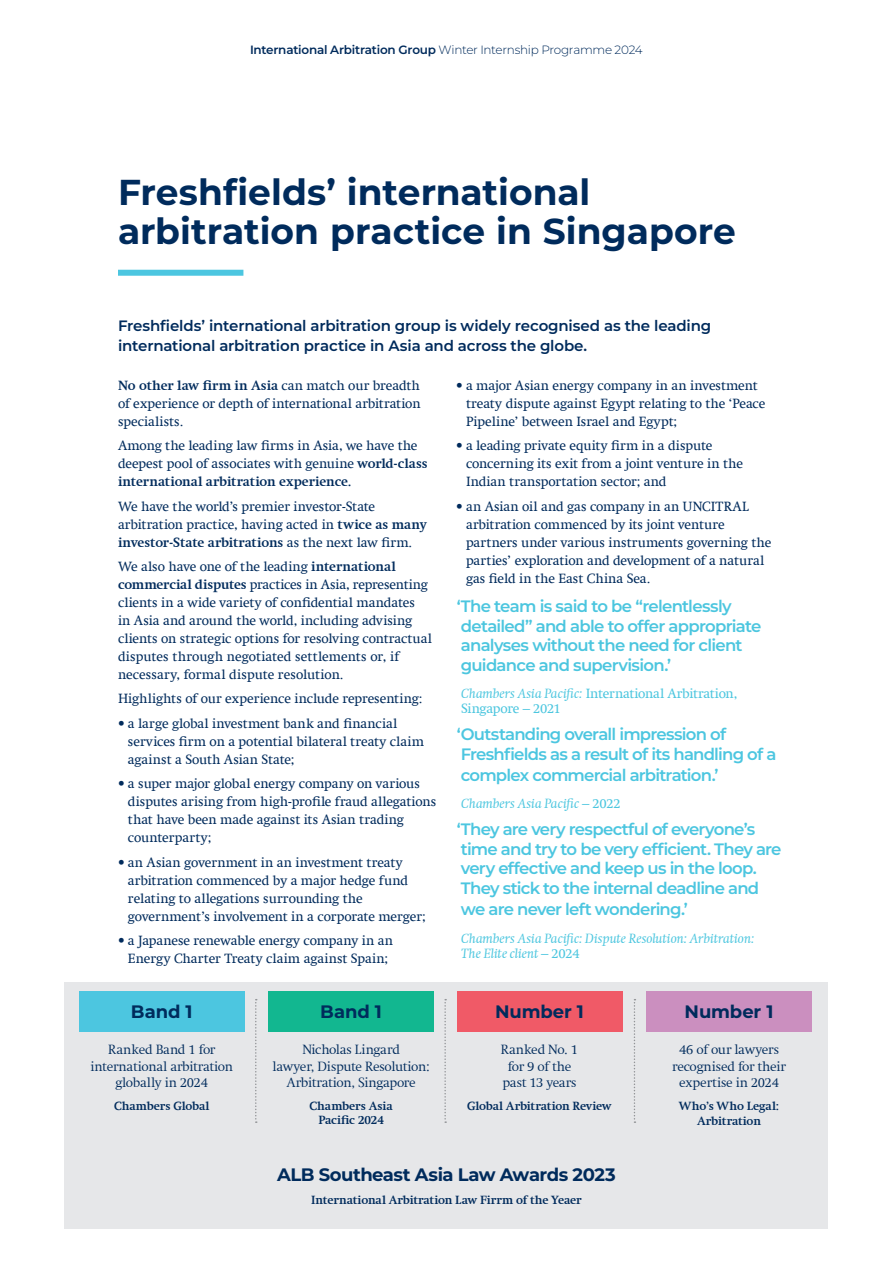
<style>
.page{position:relative;width:893px;height:1263px;background:#fff}
.page>*{position:absolute;margin:0;border:0;box-sizing:border-box;transform-origin:0 0}
.Page_title_L1{font:700 36px/39px "Montserrat";color:#002b5c}
.Bodytext{font:700 18px "Montserrat";letter-spacing:-.025em;color:#002b5c}
.Pullout_figure{font:700 18px "Montserrat";letter-spacing:-.005em;color:#002b5c}
.Bodytext-2{font:600 16.5px/19.5px "Montserrat";letter-spacing:-.045em;color:#4cc6e0}
.Bodytext-3{font:600 16.5px/19.5px "Montserrat";letter-spacing:-.045em;color:#4cc6df}
.Bodytext-4{font:600 15px/19.5px "Montserrat";letter-spacing:-.01em;color:#002b5c}
.Bodytext-5{font:13.5px/18px "Swift Com";letter-spacing:-.005em;color:#002b5c}
.Bodytext-6{font:300 13.5px/16.5px "Swift Com";letter-spacing:-.02em;color:#002b5c;text-align:center}
.Bodytext-7{font:italic 13.5px/15px "Swift Com";color:#4cc6df}
.Bodytext-8{font:13.5px/15px "Swift Com";letter-spacing:-.025em;color:#4cc6df}
.Bodytext_no_space{font:700 12px/14.4px "Swift Com";letter-spacing:-.01em;color:#002b5c;text-align:center}
.t1{font:600 12px "Montserrat";letter-spacing:-.02em;color:#002b5c}
.s1{font-weight:300}
.s2{font-weight:700}
.s3{font-style:italic}
.s4{font-style:normal}
</style>
<div class="page">
<div style="left:118px;top:270px;width:125px;height:6px;background:#4cc6e0"></div>
<div style="left:65px;top:982px;width:763px;height:247px;background:#e6e7e9"></div>
<svg style="left:634px;top:999px;width:1px;height:124px"></svg>
<svg style="left:444px;top:999px;width:2px;height:124px"></svg>
<svg style="left:255px;top:999px;width:2px;height:124px"></svg>
<div style="left:268px;top:992px;width:166px;height:40px;background:#12b790"></div>
<div style="left:79px;top:992px;width:165px;height:40px;background:#4cc6e0"></div>
<div style="left:457px;top:992px;width:165px;height:40px;background:#f05a67"></div>
<div style="left:646px;top:992px;width:166px;height:40px;background:#cb8fbf"></div>
<p class="t1" style="left:250px;top:42px;width:394px">International Arbitration Group <span class="s1">Winter Internship Programme 2024</span></p>
<p class="Page_title_L1" style="left:118px;top:172px;width:619px">Freshfields’ international arbitration practice in Singapore</p>
<p class="Bodytext-4" style="left:118px;top:316px;width:595px">Freshfields’ international arbitration group is widely recognised as the leading international arbitration practice in Asia and across the globe.</p>
<p class="Bodytext-5" style="left:118px;top:376px;width:304px;text-align:justify"><span class="s2">No other law firm in Asia</span> can match our breadth of experience or depth of international arbitration specialists.</p>
<p class="Bodytext-5" style="left:118px;top:437px;width:311px">Among the leading law firms in Asia, we have the deepest pool of associates with genuine <span class="s2">world-class international arbitration experience.</span></p>
<p class="Bodytext-5" style="left:118px;top:497px;width:310px">We have the world’s premier investor-State arbitration practice, having acted in <span class="s2">twice as many investor-State arbitrations</span> as the next law firm.</p>
<p class="Bodytext-5" style="left:118px;top:557px;width:315px">We also have one of the leading <span class="s2">international commercial disputes</span> practices in Asia, representing clients in a wide variety of confidential mandates<br>in Asia and around the world, including advising clients on strategic options for resolving contractual disputes through negotiated settlements or, if necessary, formal dispute resolution.</p>
<p class="Bodytext-5" style="left:118px;top:690px;width:306px">Highlights of our experience include representing:</p>
<p class="Bodytext-5" style="left:128px;top:714px;width:298px;text-indent:-10px">• a large global investment bank and financial services firm on a potential bilateral treaty claim against a South Asian State;</p>
<p class="Bodytext-5" style="left:128px;top:775px;width:310px;text-indent:-10px">• a super major global energy company on various disputes arising from high-profile fraud allegations that have been made against its Asian trading counterparty;</p>
<p class="Bodytext-5" style="left:128px;top:853px;width:299px;text-indent:-10px">• an Asian government in an investment treaty arbitration commenced by a major hedge fund relating to allegations surrounding the government’s involvement in a corporate merger;</p>
<p class="Bodytext-5" style="left:118px;top:931px;width:277px;text-align:center">• a Japanese renewable energy company in an<br>Energy Charter Treaty claim against Spain;</p>
<p class="Bodytext-5" style="left:466px;top:376px;width:301px;text-indent:-10px">• a major Asian energy company in an investment treaty dispute against Egypt relating to the ‘Peace<br>Pipeline’ between Israel and Egypt;</p>
<p class="Bodytext-5" style="left:466px;top:437px;width:278px;text-indent:-10px">• a leading private equity firm in a dispute concerning its exit from a joint venture in the<br>Indian transportation sector; and</p>
<p class="Bodytext-5" style="left:466px;top:497px;width:307px;text-indent:-10px">• an Asian oil and gas company in an UNCITRAL arbitration commenced by its joint venture partners under various instruments governing the parties’ exploration and development of a natural gas field in the East China Sea.</p>
<p class="Bodytext-3" style="left:457px;top:596px;width:306px">‘The team is said to be “relentlessly detailed” and able to offer appropriate analyses without the need for client guidance and supervision.’</p>
<p class="Bodytext-8" style="left:461px;top:686px;width:278px"><span class="s3">Chambers Asia Pacific:</span> International Arbitration,<br>Singapore – 2021</p>
<p class="Bodytext-2" style="left:457px;top:724px;width:321px">‘Outstanding overall impression of<br>Freshfields as a result of its handling of a</p>
<p class="Bodytext-2" style="left:461px;top:765px;width:259px">complex commercial arbitration.’</p>
<p class="Bodytext-7" style="left:461px;top:796px;width:161px">Chambers Asia Pacific <span class="s4">– 2022</span></p>
<p class="Bodytext-2" style="left:457px;top:819px;width:326px">‘They are very respectful of everyone’s time and try to be very efficient. They are very effective and keep us in the loop.<br>They stick to the internal deadline and</p>
<p class="Bodytext-2" style="left:461px;top:899px;width:229px">we are never left wondering.’</p>
<p class="Bodytext-7" style="left:461px;top:930px;width:295px">Chambers Asia Pacific: Dispute Resolution: Arbitration:<br>The Elite client <span class="s4">– 2024</span></p>
<p class="Pullout_figure" style="left:131px;top:999px;width:63px">Band 1</p>
<p class="Pullout_figure" style="left:320px;top:999px;width:63px">Band 1</p>
<p class="Bodytext-6" style="left:90px;top:1041px;width:144px">Ranked Band 1 for international arbitration globally in 2024</p>
<p class="Bodytext_no_space" style="left:114px;top:1098px;width:97px">Chambers Global</p>
<p class="Bodytext-6" style="left:302px;top:1041px;width:99px">Nicholas Lingard</p>
<p class="Bodytext-6" style="left:272px;top:1058px;width:159px">lawyer, Dispute Resolution:<br>Arbitration, Singapore</p>
<p class="Bodytext_no_space" style="left:310px;top:1098px;width:85px">Chambers Asia<br>Pacific 2024</p>
<p class="Pullout_figure" style="left:495px;top:999px;width:90px">Number 1</p>
<p class="Bodytext-6" style="left:501px;top:1041px;width:79px">Ranked No. 1 for 9 of the past 13 years</p>
<p class="Bodytext_no_space" style="left:467px;top:1098px;width:146px">Global Arbitration Review</p>
<p class="Bodytext" style="left:277px;top:1163px;width:340px">ALB Southeast Asia Law Awards 2023</p>
<p class="Bodytext_no_space" style="left:311px;top:1192px;width:272px">International Arbitration Law Firrm of the Yeaer</p>
<p class="Pullout_figure" style="left:684px;top:999px;width:90px">Number 1</p>
<p class="Bodytext-6" style="left:672px;top:1041px;width:115px">46 of our lawyers recognised for their expertise in 2024</p>
<p class="Bodytext_no_space" style="left:679px;top:1098px;width:102px;line-height:15px">Who’s Who Legal:<br>Arbitration</p>
</div>
